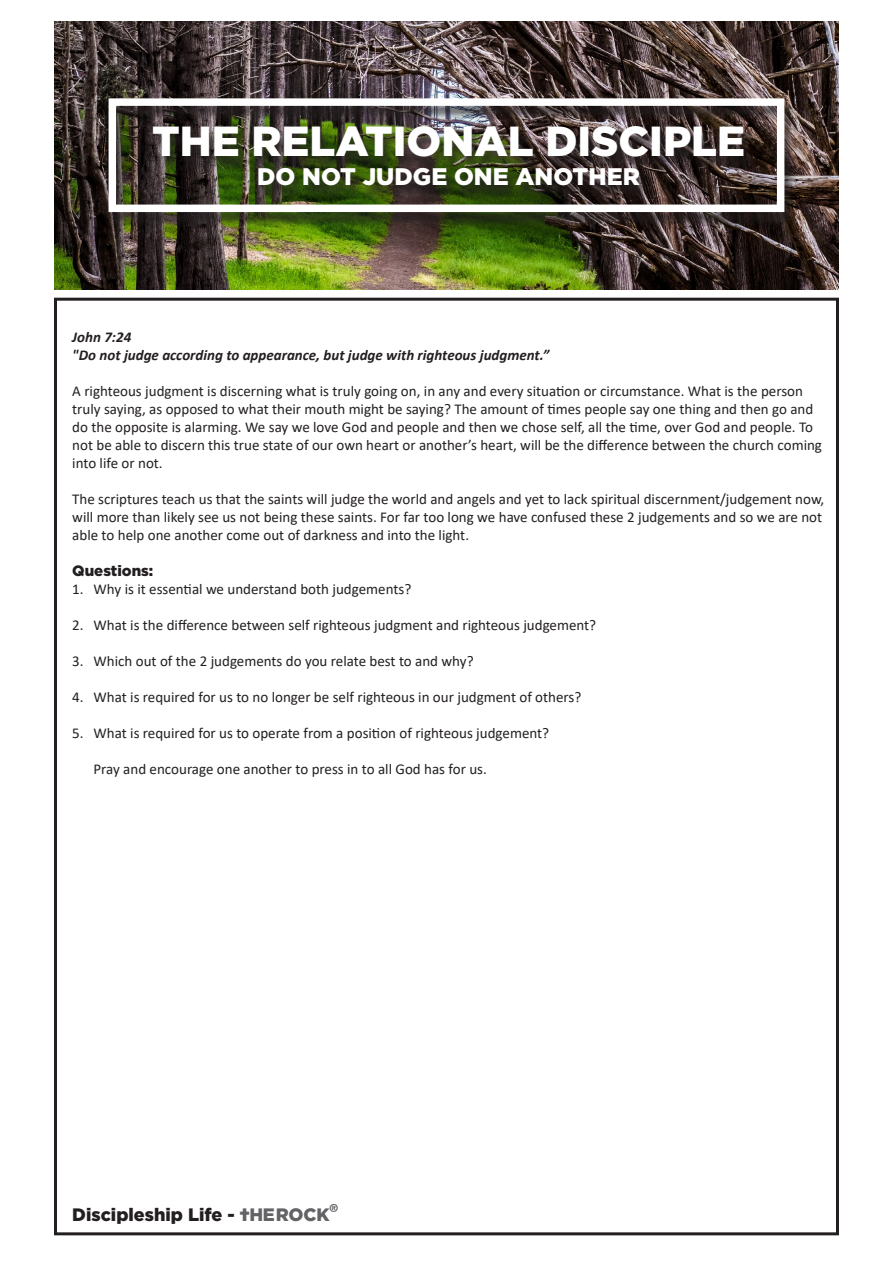
<style>
.page{position:relative;width:893px;height:1263px;background:#fff}
.page>*{position:absolute;margin:0;border:0;box-sizing:border-box;transform-origin:0 0}
.t1{font:900 42px "Gotham";color:#fff}
.t2{font:900 24px "Gotham";color:#fff}
.t3{font:900 18px "Gotham";color:#231f20}
.Headings{font:15px/18px "Calibri";color:#231f20}
.Scripture{font:italic 700 15px "Calibri";color:#231f20}
.Headings-2{font:900 15px "Gotham";color:#231f20}
.s1{font-family:"Gotham Rock";font-weight:400;color:#636366}
</style>
<div class="page">
<img style="left:54px;top:21px;width:785px;height:268px">
<div style="left:105px;top:99px;width:692px;height:130px;background:#231f20;opacity:.75"></div>
<div style="left:109px;top:98px;width:675px;height:114px;border:8px solid #fff"></div>
<p class="t1" style="left:152px;top:117px;width:595px">THE RELATIONAL DISCIPLE</p>
<p class="t2" style="left:257px;top:163px;width:384px">DO NOT JUDGE ONE ANOTHER</p>
<p class="Scripture" style="left:72px;top:326px;width:61px">John 7:24</p>
<p class="Scripture" style="left:72px;top:344px;width:478px">"Do not judge according to appearance, but judge with righteous judgment.”</p>
<p class="Headings" style="left:72px;top:381px;width:751px">A righteous judgment is discerning what is truly going on, in any and every situation or circumstance. What is the person truly saying, as opposed to what their mouth might be saying? The amount of times people say one thing and then go and do the opposite is alarming. We say we love God and people and then we chose self, all the time, over God and people. To not be able to discern this true state of our own heart or another’s heart, will be the difference between the church coming into life or not.</p>
<p class="Headings" style="left:72px;top:489px;width:753px">The scriptures teach us that the saints will judge the world and angels and yet to lack spiritual discernment/judgement now, will more than likely see us not being these saints. For far too long we have confused these 2 judgements and so we are not able to help one another come out of darkness and into the light.</p>
<p class="Headings-2" style="left:72px;top:562px;width:83px">Questions:</p>
<p class="Headings" style="left:72px;top:579px;width:340px">1. Why is it essential we understand both judgements?</p>
<p class="Headings" style="left:72px;top:615px;width:525px">2. What is the difference between self righteous judgment and righteous judgement?</p>
<p class="Headings" style="left:72px;top:651px;width:403px">3. Which out of the 2 judgements do you relate best to and why?</p>
<p class="Headings" style="left:72px;top:687px;width:511px">4. What is required for us to no longer be self righteous in our judgment of others?</p>
<p class="Headings" style="left:72px;top:723px;width:478px">5. What is required for us to operate from a position of righteous judgement?</p>
<p class="Headings" style="left:94px;top:759px;width:395px">Pray and encourage one another to press in to all God has for us.</p>
<p class="t3" style="left:72px;top:1204px;width:268px">Discipleship Life - <span class="s1">14</span></p>
</div>
